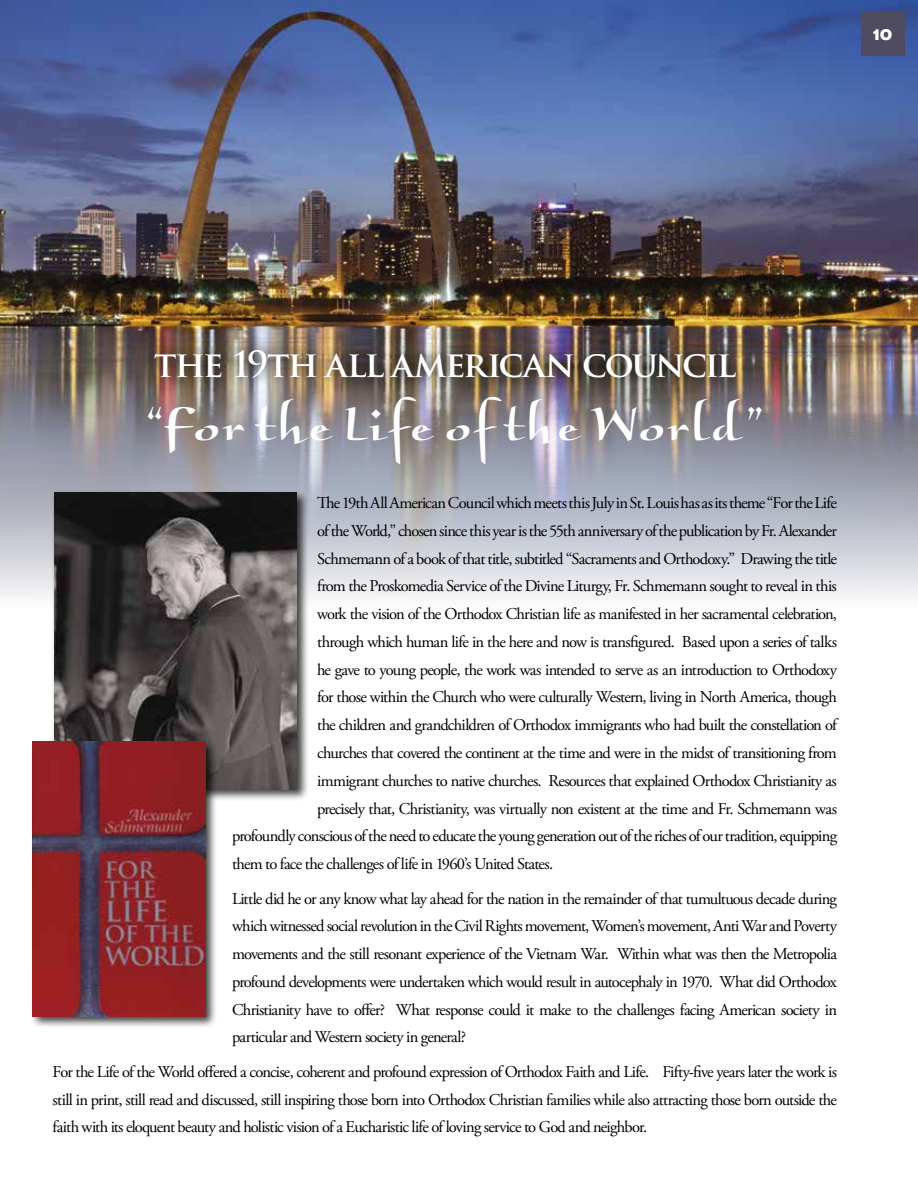
<style>
.page{position:relative;width:918px;height:1188px;background:#fff}
.page>*{position:absolute;margin:0;border:0;box-sizing:border-box;transform-origin:0 0}
.t1{font:48.75px "Braganza ITC";letter-spacing:.015em;color:#fff}
.t2{font:700 35.25px "Trajan Pro";letter-spacing:-.055em;color:#fff}
.t3{font:700 18px "Bau";color:#fff}
.t4{font:16.5px/27.8px "Adobe Garamond Pro";letter-spacing:-.045em;color:#000;text-align:justify}
</style>
<div class="page">
<img style="left:0;top:0;width:918px;height:597px">
<div style="left:861px;top:12px;width:43px;height:44px;background:#4f4b60"></div>
<div style="left:141px;top:336px;width:609px;height:56px;background:#000;opacity:.75"></div>
<div style="left:51px;top:489px;width:258px;height:312px;background:#000;opacity:.75"></div>
<img style="left:54px;top:492px;width:243px;height:297px">
<div style="left:30px;top:739px;width:187px;height:290px;background:#000;opacity:.75"></div>
<img style="left:32px;top:742px;width:173px;height:274px">
<p class="t3" style="left:873px;top:20px;width:21px">10</p>
<h2 class="t2" style="left:154px;top:343px;width:584px">THE 19TH ALL AMERICAN COUNCIL</h2>
<h1 class="t1" style="left:143px;top:394px;width:625px">“For the Life of the World”</h1>
<p class="t4" style="left:317px;top:490px;width:521px">The 19th All American Council which meets this July in St. Louis has as its theme “For the Life</p>
<p class="t4" style="left:317px;top:517px;width:521px">of the World,” chosen since this year is the 55th anniversary of the publication by Fr. Alexander</p>
<p class="t4" style="left:317px;top:545px;width:521px">Schmemann of a book of that title, subtitled “Sacraments and Orthodoxy.” Drawing the title</p>
<p class="t4" style="left:317px;top:573px;width:521px">from the Proskomedia Service of the Divine Liturgy, Fr. Schmemann sought to reveal in this</p>
<p class="t4" style="left:317px;top:601px;width:521px">work the vision of the Orthodox Christian life as manifested in her sacramental celebration,</p>
<p class="t4" style="left:317px;top:628px;width:521px">through which human life in the here and now is transfigured. Based upon a series of talks</p>
<p class="t4" style="left:317px;top:656px;width:521px">he gave to young people, the work was intended to serve as an introduction to Orthodoxy</p>
<p class="t4" style="left:317px;top:684px;width:521px">for those within the Church who were culturally Western, living in North America, though</p>
<p class="t4" style="left:317px;top:712px;width:521px">the children and grandchildren of Orthodox immigrants who had built the constellation of</p>
<p class="t4" style="left:317px;top:739px;width:521px">churches that covered the continent at the time and were in the midst of transitioning from</p>
<p class="t4" style="left:317px;top:767px;width:521px">immigrant churches to native churches. Resources that explained Orthodox Christianity as</p>
<p class="t4" style="left:317px;top:795px;width:521px">precisely that, Christianity, was virtually non existent at the time and Fr. Schmemann was</p>
<p class="t4" style="left:232px;top:823px;width:606px">profoundly conscious of the need to educate the young generation out of the riches of our tradition, equipping</p>
<p class="t4" style="left:232px;top:850px;width:323px">them to face the challenges of life in 1960’s United States.</p>
<p class="t4" style="left:232px;top:885px;width:607px">Little did he or any know what lay ahead for the nation in the remainder of that tumultuous decade during which witnessed social revolution in the Civil Rights movement, Women’s movement, Anti War and Poverty movements and the still resonant experience of the Vietnam War. Within what was then the Metropolia profound developments were undertaken which would result in autocephaly in 1970. What did Orthodox Christianity have to offer? What response could it make to the challenges facing American society in particular and Western society in general?</p>
<p class="t4" style="left:53px;top:1058px;width:786px">For the Life of the World offered a concise, coherent and profound expression of Orthodox Faith and Life. Fifty-five years later the work is still in print, still read and discussed, still inspiring those born into Orthodox Christian families while also attracting those born outside the faith with its eloquent beauty and holistic vision of a Eucharistic life of loving service to God and neighbor.</p>
</div>
